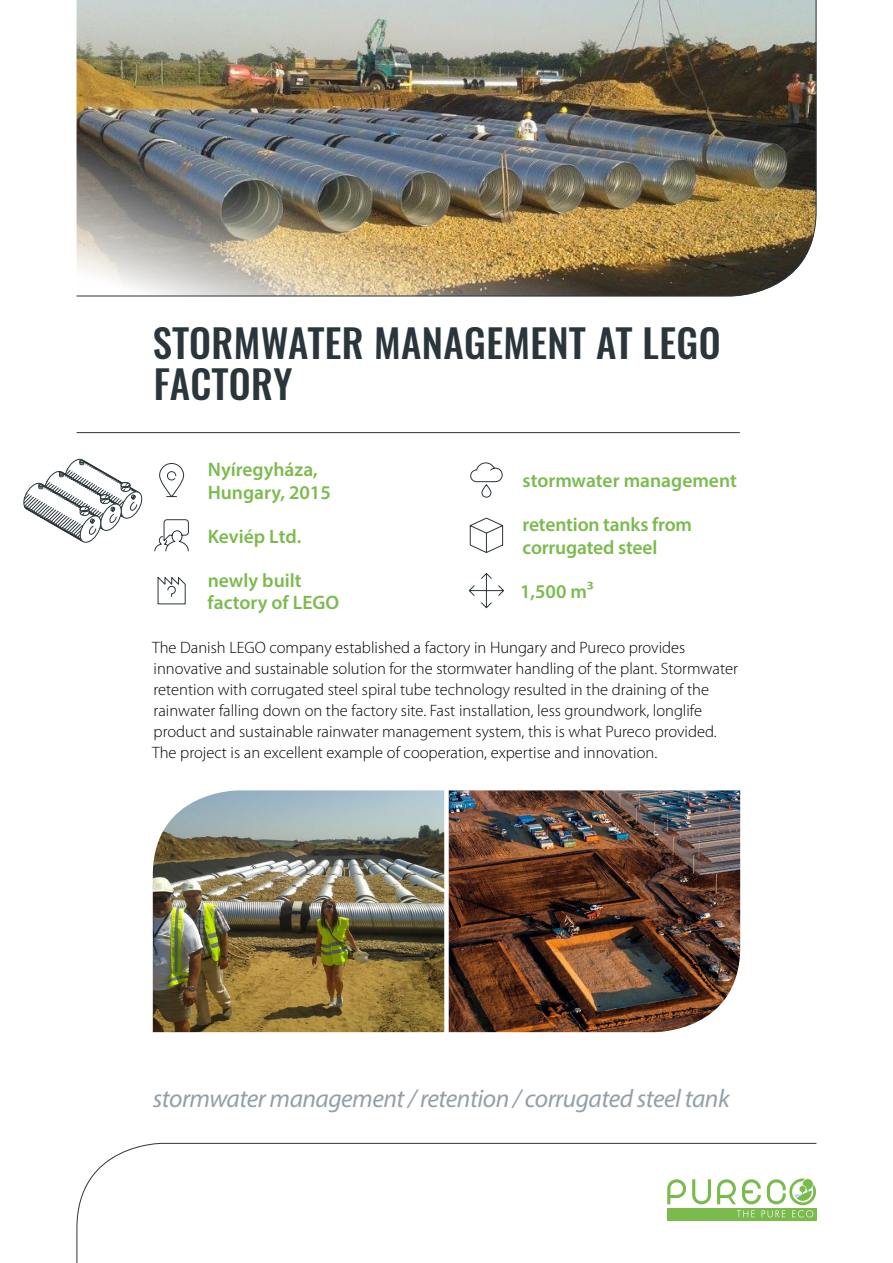
<style>
.page{position:relative;width:893px;height:1263px;background:#fff}
.page>*{position:absolute;margin:0;border:0;box-sizing:border-box;transform-origin:0 0}
.t1{font:500 39px/40.5px "Oswald";letter-spacing:.01em;color:#2a363b}
.t2{font:italic 25.5px "Myriad Pro";letter-spacing:-.02em;color:#949fa7}
.t3{font:600 19.5px/22.5px "Myriad Pro";color:#7bbb4d}
.t4{font:300 16.5px/21px "Myriad Pro";color:#000}
</style>
<div class="page">
<hr style="left:77px;top:432px;width:662px;height:1px;background:#2a363b">
<svg style="left:159px;top:463px;width:25px;height:34px"></svg>
<svg style="left:154px;top:519px;width:35px;height:33px"></svg>
<svg style="left:157px;top:577px;width:29px;height:28px"></svg>
<svg style="left:470px;top:462px;width:33px;height:36px"></svg>
<svg style="left:469px;top:517px;width:35px;height:36px"></svg>
<svg style="left:468px;top:573px;width:36px;height:36px"></svg>
<svg style="left:23px;top:459px;width:120px;height:84px"></svg>
<svg style="left:76px;top:1142px;width:741px;height:121px"></svg>
<img style="left:76px;top:0;width:741px;height:297px">
<img style="left:153px;top:790px;width:587px;height:242px">
<div style="left:444px;top:790px;width:5px;height:243px;background:#fff"></div>
<h1 class="t1" style="left:153px;top:326px;width:569px">STORMWATER MANAGEMENT AT LEGO<br>FACTORY</h1>
<p class="t3" style="left:208px;top:458px;width:125px">Nyíregyháza,<br>Hungary, 2015</p>
<p class="t3" style="left:208px;top:524px;width:95px">Keviép Ltd.</p>
<p class="t3" style="left:208px;top:568px;width:133px">newly built factory of LEGO</p>
<p class="t3" style="left:523px;top:469px;width:216px">stormwater management</p>
<p class="t3" style="left:522px;top:513px;width:171px">retention tanks from corrugated steel</p>
<p class="t3" style="left:520px;top:580px;width:75px">1,500 m3</p>
<p class="t4" style="left:152px;top:638px;width:587px">The Danish LEGO company established a factory in Hungary and Pureco provides innovative and sustainable solution for the stormwater handling of the plant. Stormwater retention with corrugated steel spiral tube technology resulted in the draining of the rainwater falling down on the factory site. Fast installation, less groundwork, longlife product and sustainable rainwater management system, this is what Pureco provided.<br>The project is an excellent example of cooperation, expertise and innovation.</p>
<h2 class="t2" style="left:153px;top:1082px;width:578px">stormwater management / retention / corrugated steel tank</h2>
</div>
